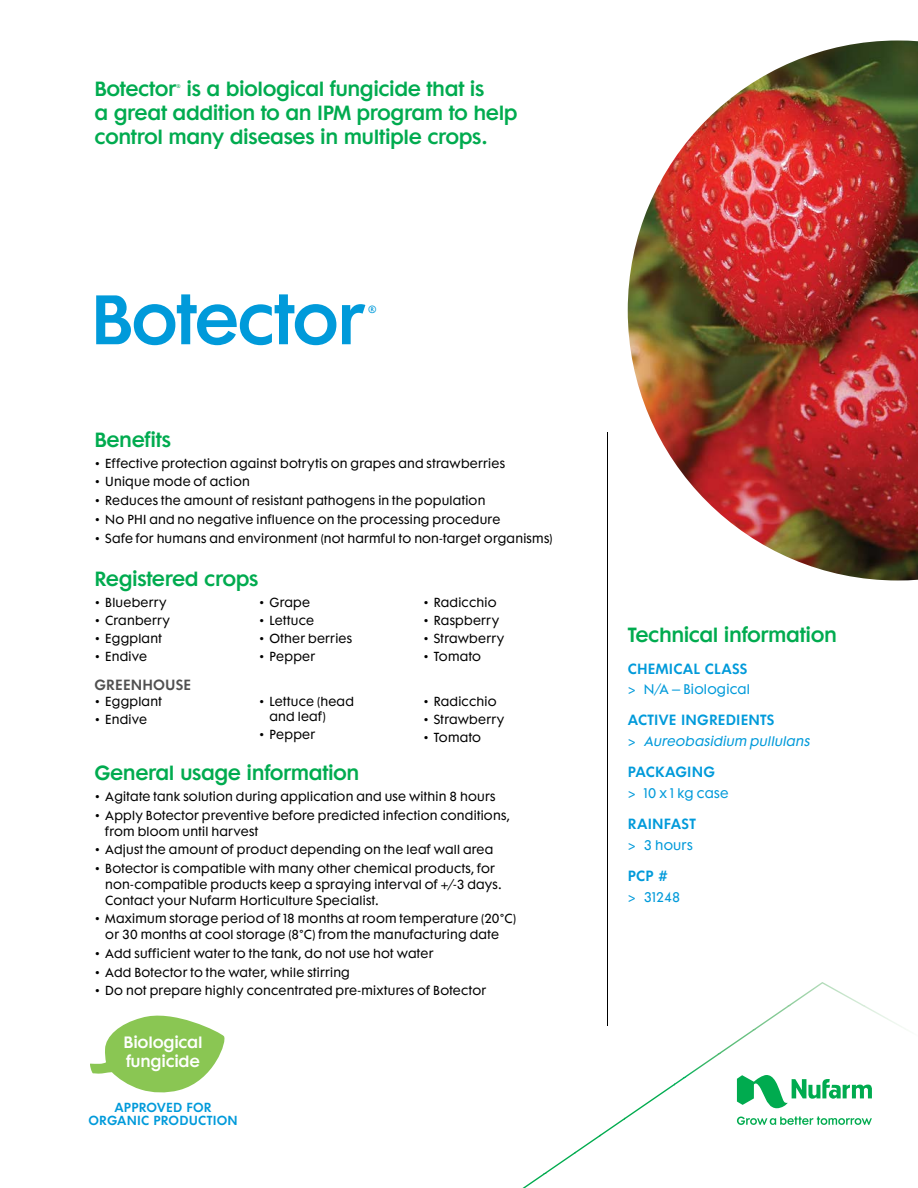
<style>
.page{position:relative;width:918px;height:1188px;background:#fff}
.page>*{position:absolute;margin:0;border:0;box-sizing:border-box;transform-origin:0 0}
.Main_Product_Name{font:600 63.75px "Futura Maxi Std";letter-spacing:-.035em;color:#009ada}
.Subhead_-_NFC_Green{font:600 18.75px/24px "Futura Maxi Std";letter-spacing:-.025em;color:#00ab4f}
.Subhead_-_Reverse{font:600 15px/19.5px "Futura Maxi Std";letter-spacing:-.015em;color:#fff}
.Sidebar_Subhead_-_Re{font:600 13.5px "Futura Maxi Std";letter-spacing:.015em;color:#009ada}
.Sub_Subhead{font:600 13.5px "Futura Maxi Std";letter-spacing:.01em;color:#505050}
.t1{font:12.75px "Futura Maxi Std";letter-spacing:.015em;color:#009ada}
.t2{font:italic 12.75px "Futura Maxi Std";color:#009ada}
.t3{font:12px/15.8px "Futura Maxi Std";letter-spacing:.02em;color:#000}
.Sub_Subhead-2{font:600 12px/13.5px "Futura Maxi Std";letter-spacing:.015em;color:#009ada;text-align:center}
.Main_Product_Name-2{font:9.6px "Futura Maxi Std";color:#009ada}
.Subhead_-_NFC_Green-2{font:4.65px "Futura Maxi Std";color:#00ab4f}
.s1{font-style:normal}
</style>
<div class="page">
<hr style="left:607px;top:432px;width:1px;height:594px;background:#000">
<svg style="left:90px;top:1015px;width:135px;height:78px"></svg>
<img style="left:628px;top:40px;width:290px;height:540px">
<img style="left:789px;top:982px;width:74px;height:23px">
<img style="left:754px;top:1005px;width:37px;height:24px">
<img style="left:861px;top:1005px;width:44px;height:24px">
<img style="left:719px;top:1029px;width:37px;height:24px">
<img style="left:684px;top:1053px;width:37px;height:25px">
<img style="left:624px;top:1084px;width:50px;height:36px">
<svg style="left:674px;top:1077px;width:12px;height:9px"></svg>
<img style="left:600px;top:1118px;width:25px;height:19px">
<img style="left:575px;top:1134px;width:25px;height:20px">
<img style="left:544px;top:1152px;width:31px;height:21px">
<img style="left:523px;top:1173px;width:24px;height:15px">
<svg style="left:737px;top:1075px;width:135px;height:50px"></svg>
<p class="Subhead_-_NFC_Green" style="left:94px;top:77px;width:425px;text-indent:92px">is a biological fungicide that is<br>a great addition to an IPM program to help control many diseases in multiple crops.</p>
<p class="Subhead_-_NFC_Green" style="left:94px;top:77px;width:83px">Botector</p>
<p class="Subhead_-_NFC_Green-2" style="left:176px;top:83px;width:6px">®</p>
<p class="Main_Product_Name" style="left:91px;top:278px;width:275px">Botector</p>
<p class="Main_Product_Name-2" style="left:368px;top:303px;width:10px">®</p>
<p class="Subhead_-_NFC_Green" style="left:94px;top:427px;width:78px">Benefits</p>
<p class="t3" style="left:94px;top:455px;width:412px">• Effective protection against botrytis on grapes and strawberries</p>
<p class="t3" style="left:94px;top:474px;width:157px">• Unique mode of action</p>
<p class="t3" style="left:94px;top:493px;width:392px">• Reduces the amount of resistant pathogens in the population</p>
<p class="t3" style="left:94px;top:511px;width:407px">• No PHI and no negative influence on the processing procedure</p>
<p class="t3" style="left:94px;top:531px;width:460px">• Safe for humans and environment (not harmful to non-target organisms)</p>
<p class="Subhead_-_NFC_Green" style="left:94px;top:567px;width:166px">Registered crops</p>
<p class="t3" style="left:94px;top:594px;width:74px">• Blueberry</p>
<p class="t3" style="left:94px;top:612px;width:77px">• Cranberry</p>
<p class="t3" style="left:94px;top:630px;width:69px">• Eggplant</p>
<p class="t3" style="left:94px;top:648px;width:54px">• Endive</p>
<p class="t3" style="left:423px;top:594px;width:75px">• Radicchio</p>
<p class="t3" style="left:423px;top:612px;width:78px">• Raspberry</p>
<p class="t3" style="left:423px;top:630px;width:83px">• Strawberry</p>
<p class="t3" style="left:423px;top:648px;width:60px">• Tomato</p>
<p class="t3" style="left:259px;top:594px;width:53px">• Grape</p>
<p class="t3" style="left:259px;top:612px;width:57px">• Lettuce</p>
<p class="t3" style="left:259px;top:630px;width:95px">• Other berries</p>
<p class="t3" style="left:259px;top:648px;width:58px">• Pepper</p>
<p class="Sub_Subhead" style="left:94px;top:675px;width:98px">GREENHOUSE</p>
<p class="t3" style="left:94px;top:694px;width:69px">• Eggplant</p>
<p class="t3" style="left:94px;top:712px;width:54px">• Endive</p>
<p class="t3" style="left:270px;top:694px;width:86px;line-height:15px;text-indent:-11px">• Lettuce (head and leaf)</p>
<p class="t3" style="left:259px;top:727px;width:58px">• Pepper</p>
<p class="t3" style="left:423px;top:694px;width:75px">• Radicchio</p>
<p class="t3" style="left:423px;top:712px;width:83px">• Strawberry</p>
<p class="t3" style="left:423px;top:730px;width:60px">• Tomato</p>
<p class="Subhead_-_NFC_Green" style="left:94px;top:761px;width:267px">General usage information</p>
<p class="t3" style="left:94px;top:789px;width:402px">• Agitate tank solution during application and use within 8 hours</p>
<p class="t3" style="left:105px;top:807px;width:406px;text-indent:-11px">• Apply Botector preventive before predicted infection conditions, from bloom until harvest</p>
<p class="t3" style="left:94px;top:842px;width:400px">• Adjust the amount of product depending on the leaf wall area</p>
<p class="t3" style="left:105px;top:861px;width:398px;text-indent:-11px">• Botector is compatible with many other chemical products, for non-compatible products keep a spraying interval of +/-3 days.<br>Contact your Nufarm Horticulture Specialist.</p>
<p class="t3" style="left:94px;top:911px;width:423px;text-align:center">• Maximum storage period of 18 months at room temperature (20°C) or 30 months at cool storage (8°C) from the manufacturing date</p>
<p class="t3" style="left:94px;top:945px;width:341px">• Add sufficient water to the tank, do not use hot water</p>
<p class="t3" style="left:94px;top:964px;width:257px">• Add Botector to the water, while stirring</p>
<p class="t3" style="left:94px;top:983px;width:393px">• Do not prepare highly concentrated pre-mixtures of Botector</p>
<p class="Subhead_-_Reverse" style="left:124px;top:1032px;width:81px">Biological fungicide</p>
<p class="Sub_Subhead-2" style="left:88px;top:1100px;width:151px">APPROVED FOR<br>ORGANIC PRODUCTION</p>
<p class="Subhead_-_NFC_Green" style="left:628px;top:623px;width:211px">Technical information</p>
<p class="Sidebar_Subhead_-_Re" style="left:628px;top:659px;width:121px">CHEMICAL CLASS</p>
<p class="t1" style="left:628px;top:681px;width:124px">&gt; N/A – Biological</p>
<p class="Sidebar_Subhead_-_Re" style="left:628px;top:711px;width:148px">ACTIVE INGREDIENTS</p>
<p class="t2" style="left:628px;top:733px;width:186px"><span class="s1">&gt;</span> Aureobasidium pullulans</p>
<p class="Sidebar_Subhead_-_Re" style="left:628px;top:763px;width:89px">PACKAGING</p>
<p class="t1" style="left:628px;top:785px;width:102px">&gt; 10 x 1 kg case</p>
<p class="Sidebar_Subhead_-_Re" style="left:628px;top:815px;width:70px">RAINFAST</p>
<p class="t1" style="left:628px;top:837px;width:66px">&gt; 3 hours</p>
<p class="Sidebar_Subhead_-_Re" style="left:628px;top:867px;width:41px">PCP #</p>
<p class="t1" style="left:628px;top:889px;width:54px">&gt; 31248</p>
</div>
